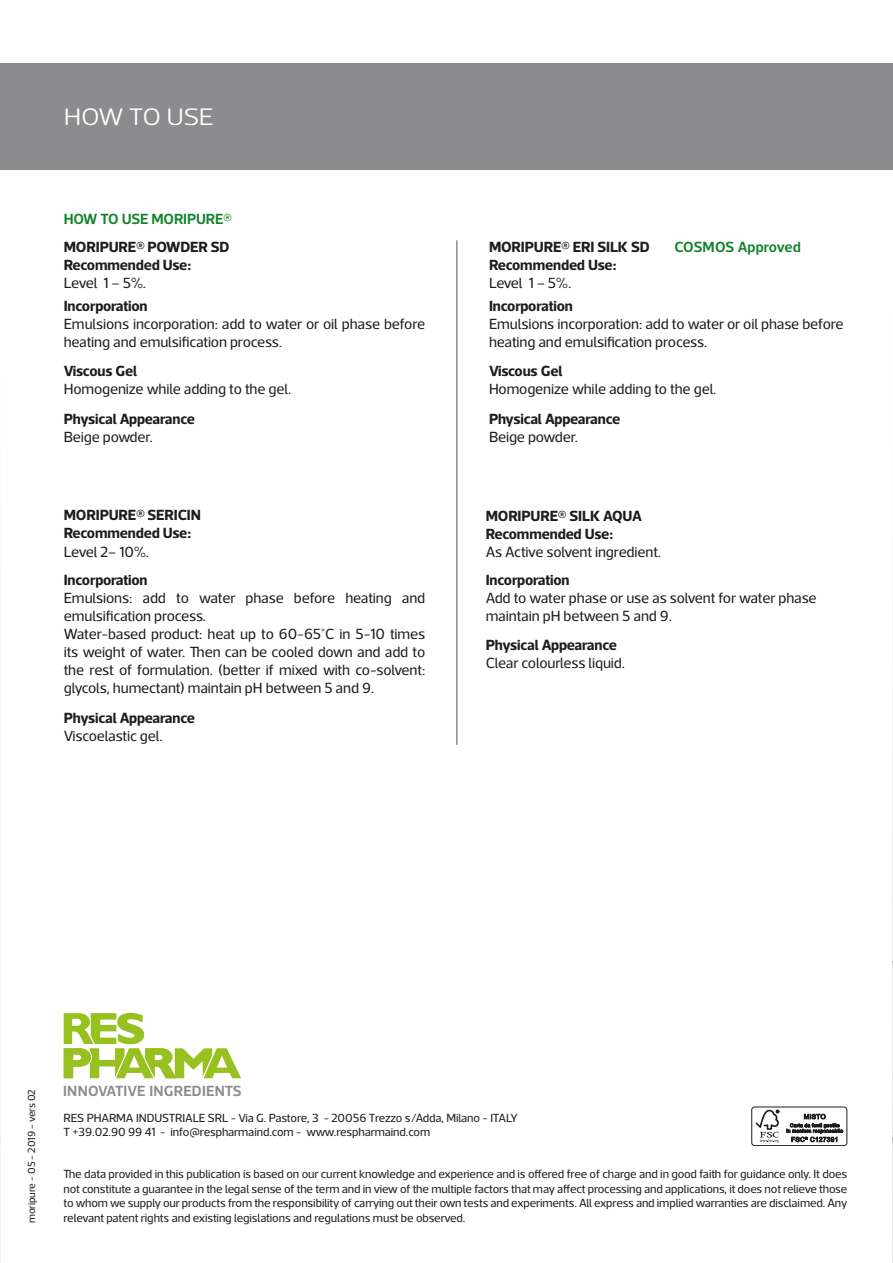
<style>
.page{position:relative;width:893px;height:1263px;background:#fff}
.page>*{position:absolute;margin:0;border:0;box-sizing:border-box;transform-origin:0 0}
.t1{font:300 24.3px "Acto";letter-spacing:-.01em;color:#fff;scale:1.11 1}
.t2{font:15px/18px "Acto";letter-spacing:-.01em;color:#1d1d1b}
.t3{font:700 15px/18px "Acto";letter-spacing:-.01em;color:#1d1d1b}
.t4{font:600 15px "Acto";letter-spacing:-.01em;color:#14822c}
.t5{font:600 15px "Acto";letter-spacing:.01em;color:#8c8b8d}
.t6{font:12px/14.4px "Acto";letter-spacing:-.01em;color:#1d1d1b}
.t7{font:10.5px "Acto";letter-spacing:-.01em;color:#1d1d1b}
</style>
<div class="page">
<img style="left:0;top:0;width:1px;height:1263px">
<img style="left:892px;top:63px;width:1px;height:1200px">
<svg style="left:64px;top:1013px;width:177px;height:65px"></svg>
<div style="left:751px;top:1107px;width:96px;height:39px;border:1px solid #1d1d1b;border-radius:3px"></div>
<svg style="left:755px;top:1110px;width:24px;height:32px"></svg>
<svg style="left:787px;top:1113px;width:56px;height:29px"></svg>
<div style="left:0;top:64px;width:893px;height:106px;background:#8c8b8d"></div>
<hr style="left:456px;top:240px;width:2px;height:505px;background:#8c8b8d">
<h1 class="t1" style="left:64px;top:103px;width:137px">HOW TO USE</h1>
<p class="t4" style="left:64px;top:210px;width:170px">HOW TO USE MORIPURE®</p>
<p class="t3" style="left:64px;top:238px;width:167px">MORIPURE® POWDER SD<br>Recommended Use:</p>
<p class="t2" style="left:64px;top:274px;width:84px">Level 1 – 5%.</p>
<p class="t3" style="left:64px;top:296px;width:85px">Incorporation</p>
<p class="t2" style="left:64px;top:314px;width:363px">Emulsions incorporation: add to water or oil phase before heating and emulsification process.</p>
<p class="t3" style="left:64px;top:361px;width:75px">Viscous Gel</p>
<p class="t2" style="left:64px;top:379px;width:229px">Homogenize while adding to the gel.</p>
<p class="t3" style="left:64px;top:409px;width:133px">Physical Appearance</p>
<p class="t2" style="left:64px;top:427px;width:91px">Beige powder.</p>
<p class="t3" style="left:64px;top:506px;width:139px">MORIPURE® SERICIN<br>Recommended Use:</p>
<p class="t2" style="left:64px;top:542px;width:87px">Level 2– 10%.</p>
<p class="t3" style="left:64px;top:570px;width:85px">Incorporation</p>
<p class="t2" style="left:64px;top:589px;width:363px">Emulsions: add to water phase before heating and emulsification process.<br>Water-based product: heat up to 60-65°C in 5-10 times its weight of water. Then can be cooled down and add to the rest of formulation. (better if mixed with co-solvent: glycols, humectant) maintain pH between 5 and 9.</p>
<p class="t3" style="left:64px;top:709px;width:133px">Physical Appearance</p>
<p class="t2" style="left:64px;top:727px;width:100px">Viscoelastic gel.</p>
<p class="t4" style="left:674px;top:237px;width:128px">COSMOS Approved</p>
<p class="t3" style="left:489px;top:238px;width:162px">MORIPURE® ERI SILK SD<br>Recommended Use:</p>
<p class="t2" style="left:489px;top:274px;width:84px">Level 1 – 5%.</p>
<p class="t3" style="left:489px;top:296px;width:85px">Incorporation</p>
<p class="t2" style="left:489px;top:314px;width:356px">Emulsions incorporation: add to water or oil phase before heating and emulsification process.</p>
<p class="t3" style="left:489px;top:361px;width:75px">Viscous Gel</p>
<p class="t2" style="left:489px;top:379px;width:229px">Homogenize while adding to the gel.</p>
<p class="t3" style="left:489px;top:409px;width:133px">Physical Appearance</p>
<p class="t2" style="left:489px;top:427px;width:91px">Beige powder.</p>
<p class="t3" style="left:486px;top:506px;width:158px">MORIPURE® SILK AQUA<br>Recommended Use:</p>
<p class="t2" style="left:486px;top:542px;width:177px">As Active solvent ingredient.</p>
<p class="t3" style="left:486px;top:570px;width:85px">Incorporation</p>
<p class="t2" style="left:486px;top:589px;width:333px">Add to water phase or use as solvent for water phase maintain pH between 5 and 9.</p>
<p class="t3" style="left:486px;top:635px;width:133px">Physical Appearance</p>
<p class="t2" style="left:486px;top:654px;width:141px">Clear colourless liquid.</p>
<p class="t7" style="left:26px;top:1223px;width:136px;rotate:-90deg">moripure - 05 - 2019 - vers 02</p>
<p class="t5" style="left:63px;top:1082px;width:180px">INNOVATIVE INGREDIENTS</p>
<p class="t6" style="left:63px;top:1110px;width:456px">RES PHARMA INDUSTRIALE SRL - Via G. Pastore, 3 - 20056 Trezzo s/Adda, Milano - ITALY<br>T +39.02.90 99 41 - info@respharmaind.com - www.respharmaind.com</p>
<p class="t6" style="left:63px;top:1167px;width:785px;text-align:justify">The data provided in this publication is based on our current knowledge and experience and is offered free of charge and in good faith for guidance only. It does not constitute a guarantee in the legal sense of the term and in view of the multiple factors that may affect processing and applications, it does not relieve those to whom we supply our products from the responsibility of carrying out their own tests and experiments. All express and implied warranties are disclaimed. Any</p>
<p class="t6" style="left:63px;top:1210px;width:404px">relevant patent rights and existing legislations and regulations must be observed.</p>
</div>
